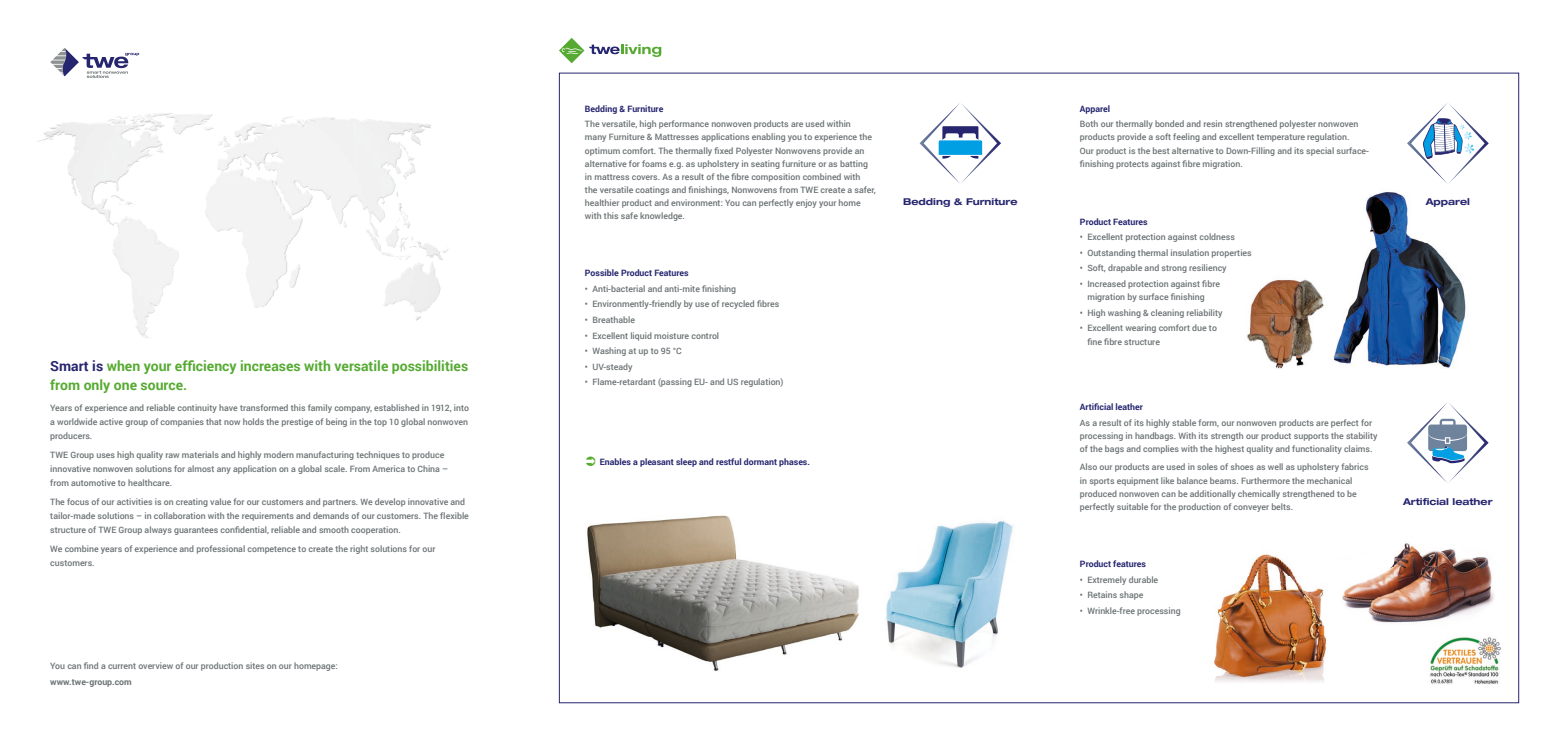
<style>
.page{position:relative;width:1556px;height:737px;background:#fff}
.page>*{position:absolute;margin:0;border:0;box-sizing:border-box;transform-origin:0 0}
.t1{font:700 14px/19.6px "Roboto";color:#56aa32}
.t2{font:700 expanded 9.45px "Helvetica Neue LT";color:#26256f}
.t3{font:700 expanded 9.36px "Helvetica Neue LT";color:#26256f}
.t4{font:500 8.75px/13.1px "Roboto";color:#6b7274}
.t5{font:700 8.75px "Roboto";color:#26256f}
.t6{font:700 8.75px "Roboto";color:#6b7274}
.s1{color:#26256f}
</style>
<div class="page">
<img style="left:1333px;top:192px;width:133px;height:176px">
<svg style="left:919px;top:103px;width:82px;height:80px"></svg>
<img style="left:587px;top:515px;width:272px;height:156px">
<img style="left:886px;top:521px;width:127px;height:147px">
<img style="left:1247px;top:279px;width:77px;height:90px">
<svg style="left:1407px;top:403px;width:81px;height:80px"></svg>
<svg style="left:1407px;top:103px;width:81px;height:80px"></svg>
<img style="left:1430px;top:637px;width:71px;height:47px">
<img style="left:1214px;top:554px;width:113px;height:128px">
<img style="left:1342px;top:543px;width:152px;height:80px">
<img style="left:72px;top:114px;width:374px;height:215px">
<img style="left:312px;top:114px;width:23px;height:2px">
<img style="left:37px;top:114px;width:36px;height:73px">
<img style="left:173px;top:187px;width:40px;height:76px">
<img style="left:213px;top:227px;width:36px;height:36px">
<img style="left:72px;top:263px;width:75px;height:70px">
<img style="left:429px;top:263px;width:12px;height:45px">
<img style="left:153px;top:277px;width:20px;height:52px">
<img style="left:220px;top:114px;width:46px;height:22px">
<img style="left:377px;top:187px;width:18px;height:15px">
<img style="left:93px;top:187px;width:26px;height:17px">
<img style="left:155px;top:114px;width:41px;height:2px">
<img style="left:44px;top:136px;width:373px;height:1px">
<img style="left:68px;top:170px;width:348px;height:2px">
<img style="left:109px;top:223px;width:271px;height:2px">
<img style="left:155px;top:113px;width:14px;height:2px">
<svg style="left:186px;top:114px;width:12px;height:1px"></svg>
<img style="left:324px;top:116px;width:11px;height:2px">
<img style="left:326px;top:195px;width:61px;height:2px">
<img style="left:356px;top:176px;width:38px;height:4px">
<svg style="left:312px;top:116px;width:12px;height:2px"></svg>
<img style="left:206px;top:160px;width:72px;height:48px">
<svg style="left:280px;top:116px;width:13px;height:6px"></svg>
<img style="left:66px;top:120px;width:40px;height:3px">
<svg style="left:173px;top:118px;width:5px;height:7px"></svg>
<svg style="left:204px;top:126px;width:9px;height:2px"></svg>
<svg style="left:106px;top:113px;width:49px;height:18px"></svg>
<svg style="left:219px;top:136px;width:7px;height:5px"></svg>
<svg style="left:238px;top:137px;width:5px;height:5px"></svg>
<img style="left:397px;top:141px;width:12px;height:14px">
<svg style="left:73px;top:147px;width:4px;height:4px"></svg>
<svg style="left:149px;top:146px;width:14px;height:9px"></svg>
<svg style="left:407px;top:155px;width:8px;height:12px"></svg>
<svg style="left:240px;top:159px;width:10px;height:10px"></svg>
<svg style="left:403px;top:174px;width:6px;height:5px"></svg>
<svg style="left:396px;top:191px;width:2px;height:6px"></svg>
<svg style="left:379px;top:198px;width:6px;height:6px"></svg>
<svg style="left:398px;top:203px;width:4px;height:3px"></svg>
<svg style="left:110px;top:195px;width:27px;height:10px"></svg>
<svg style="left:343px;top:220px;width:4px;height:8px"></svg>
<svg style="left:365px;top:229px;width:9px;height:10px"></svg>
<svg style="left:442px;top:246px;width:6px;height:6px"></svg>
<svg style="left:380px;top:213px;width:53px;height:61px"></svg>
<svg style="left:291px;top:263px;width:9px;height:10px"></svg>
<svg style="left:415px;top:316px;width:6px;height:4px"></svg>
<svg style="left:140px;top:333px;width:10px;height:6px"></svg>
<svg style="left:50px;top:48px;width:89px;height:30px"></svg>
<svg style="left:559px;top:38px;width:102px;height:25px"></svg>
<h1 class="t1" style="left:50px;top:355px;width:419px"><span class="s1">Smart is</span> when your efficiency increases with versatile possibilities from only one source.</h1>
<p class="t4" style="left:50px;top:401px;width:420px;line-height:14px">Years of experience and reliable continuity have transformed this family company, established in 1912, into a worldwide active group of companies that now holds the prestige of being in the top 10 global nonwoven producers.</p>
<p class="t4" style="left:50px;top:448px;width:399px;line-height:14px">TWE Group uses high quality raw materials and highly modern manufacturing techniques to produce innovative nonwoven solutions for almost any application on a global scale. From America to China – from automotive to healthcare.</p>
<p class="t4" style="left:50px;top:495px;width:420px;line-height:14px">The focus of our activities is on creating value for our customers and partners. We develop innovative and tailor-made solutions – in collaboration with the requirements and demands of our customers. The flexible structure of TWE Group always guarantees confidential, reliable and smooth cooperation.</p>
<p class="t4" style="left:50px;top:542px;width:387px;line-height:14px">We combine years of experience and professional competence to create the right solutions for our customers.</p>
<p class="t4" style="left:50px;top:658px;width:289px">You can find a current overview of our production sites on our homepage:</p>
<p class="t6" style="left:50px;top:676px;width:83px">www.twe-group.com</p>
<p class="t5" style="left:585px;top:102px;width:80px">Bedding &amp; Furniture</p>
<p class="t4" style="left:585px;top:117px;width:292px">The versatile, high performance nonwoven products are used within<br>many Furniture &amp; Mattresses applications enabling you to experience the optimum comfort. The thermally fixed Polyester Nonwovens provide an alternative for foams e.g. as upholstery in seating furniture or as batting in mattress covers. As a result of the fibre composition combined with<br>the versatile coatings and finishings, Nonwovens from TWE create a safer, healthier product and environment: You can perfectly enjoy your home with this safe knowledge.</p>
<p class="t5" style="left:585px;top:267px;width:105px">Possible Product Features</p>
<p class="t4" style="left:585px;top:281px;width:153px">• Anti-bacterial and anti-mite finishing</p>
<p class="t4" style="left:585px;top:297px;width:196px">• Environmently-friendly by use of recycled fibres</p>
<p class="t4" style="left:585px;top:313px;width:52px">• Breathable</p>
<p class="t4" style="left:585px;top:328px;width:136px">• Excellent liquid moisture control</p>
<p class="t4" style="left:585px;top:344px;width:98px">• Washing at up to 95 °C</p>
<p class="t4" style="left:585px;top:359px;width:49px">• UV-steady</p>
<p class="t4" style="left:585px;top:375px;width:200px">• Flame-retardant (passing EU- and US regulation)</p>
<p class="t5" style="left:600px;top:455px;width:212px">Enables a pleasant sleep and restful dormant phases.</p>
<p class="t3" style="left:903px;top:196px;width:116px">Bedding &amp; Furniture</p>
<p class="t5" style="left:1080px;top:102px;width:32px">Apparel</p>
<p class="t4" style="left:1080px;top:117px;width:291px">Both our thermally bonded and resin strengthened polyester nonwoven products provide a soft feeling and excellent temperature regulation.<br>Our product is the best alternative to Down-Filling and its special surface&shy;finishing protects against fibre migration.</p>
<p class="t5" style="left:1080px;top:215px;width:69px">Product Features</p>
<p class="t4" style="left:1080px;top:230px;width:156px">• Excellent protection against coldness</p>
<p class="t4" style="left:1080px;top:246px;width:173px">• Outstanding thermal insulation properties</p>
<p class="t4" style="left:1080px;top:261px;width:148px">• Soft, drapable and strong resiliency</p>
<p class="t4" style="left:1087px;top:277px;width:134px;text-indent:-7px">• Increased protection against fibre migration by surface finishing</p>
<p class="t4" style="left:1080px;top:306px;width:144px">• High washing &amp; cleaning reliability</p>
<p class="t4" style="left:1087px;top:321px;width:131px;text-indent:-7px">• Excellent wearing comfort due to fine fibre structure</p>
<p class="t5" style="left:1080px;top:401px;width:64px">Artificial leather</p>
<p class="t4" style="left:1080px;top:416px;width:299px">As a result of its highly stable form, our nonwoven products are perfect for processing in handbags. With its strength our product supports the stability of the bags and complies with the highest quality and functionality claims.</p>
<p class="t4" style="left:1080px;top:460px;width:290px">Also our products are used in soles of shoes as well as upholstery fabrics in sports equipment like balance beams. Furthermore the mechanical produced nonwoven can be additionally chemically strengthened to be perfectly suitable for the production of conveyer belts.</p>
<p class="t5" style="left:1080px;top:557px;width:67px">Product features</p>
<p class="t4" style="left:1080px;top:572px;width:80px">• Extremely durable</p>
<p class="t4" style="left:1080px;top:588px;width:65px">• Retains shape</p>
<p class="t4" style="left:1080px;top:603px;width:102px">• Wrinkle-free processing</p>
<p class="t2" style="left:1425px;top:196px;width:46px">Apparel</p>
<p class="t3" style="left:1403px;top:495px;width:91px">Artificial leather</p>
</div>
